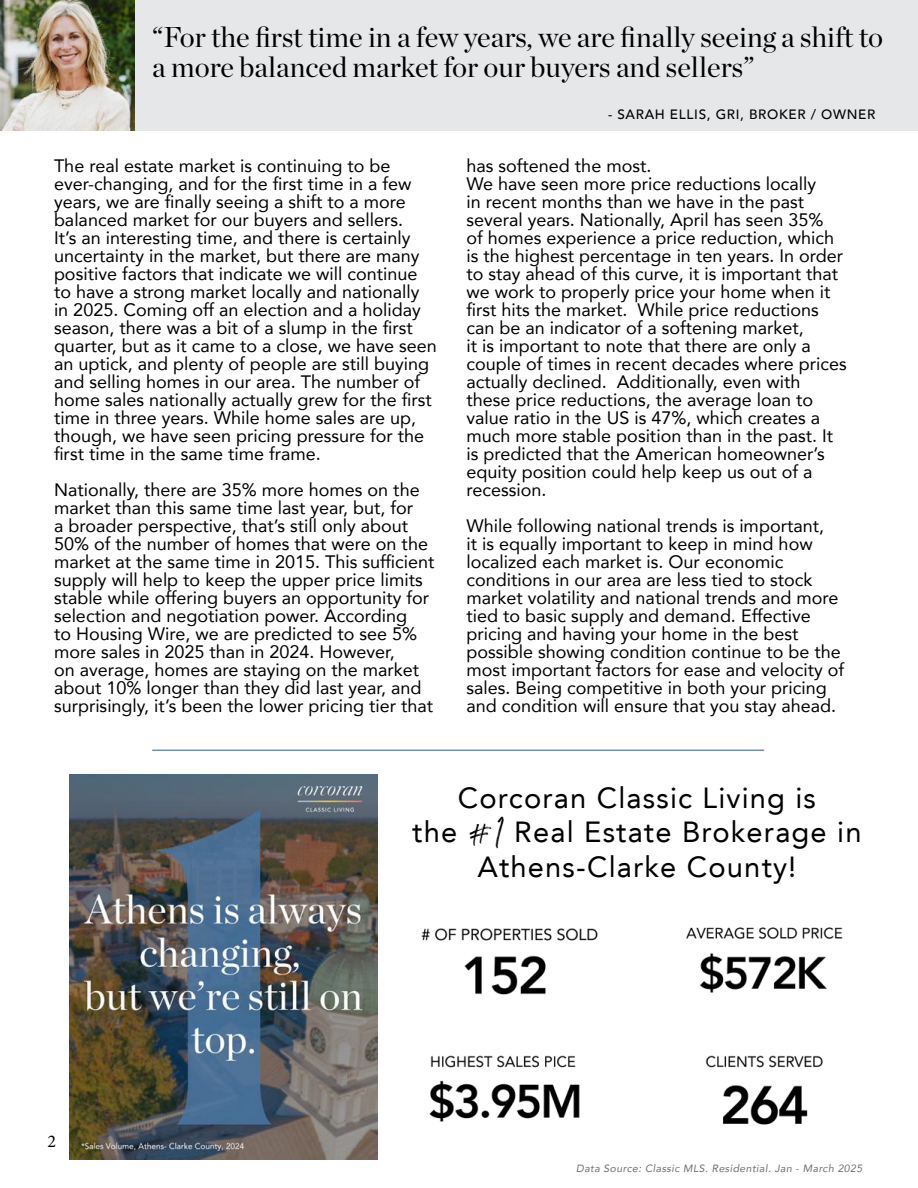
<style>
.page{position:relative;width:918px;height:1188px;background:#fff}
.page>*{position:absolute;margin:0;border:0;box-sizing:border-box;transform-origin:0 0}
.t1{font:29.1px/34.5px "Avenir LT";letter-spacing:.04em;color:#000;text-align:center}
.t2{font:28.65px/30.3px "Chronicle Display";color:#000}
.t3{font:18px/18px "Avenir";color:#000}
.t4{font:18px "Minion Pro";color:#000}
.t5{font:500 13.5px "Avenir";letter-spacing:.05em;color:#000}
.t6{font:italic 10.5px "Avenir";letter-spacing:.04em;color:#6d6e70}
.s1{font-family:"Northwell";font-size:43.65px}
</style>
<div class="page">
<div style="left:8px;top:0;width:910px;height:131px;background:#e6e7e8"></div>
<img style="left:0;top:0;width:134px;height:131px">
<hr style="left:152px;top:750px;width:612px;height:1px;background:#748db3">
<img style="left:70px;top:775px;width:308px;height:384px">
<img style="left:421px;top:927px;width:422px;height:198px">
<h2 class="t2" style="left:152px;top:20px;width:733px">“For the first time in a few years, we are finally seeing a shift to a more balanced market for our buyers and sellers”</h2>
<p class="t5" style="left:608px;top:102px;width:269px">- SARAH ELLIS, GRI, BROKER / OWNER</p>
<p class="t3" style="left:54px;top:156px;width:384px">The real estate market is continuing to be ever-changing, and for the first time in a few years, we are finally seeing a shift to a more balanced market for our buyers and sellers.<br>It’s an interesting time, and there is certainly uncertainty in the market, but there are many positive factors that indicate we will continue to have a strong market locally and nationally in 2025. Coming off an election and a holiday season, there was a bit of a slump in the first quarter, but as it came to a close, we have seen an uptick, and plenty of people are still buying and selling homes in our area. The number of home sales nationally actually grew for the first time in three years. While home sales are up, though, we have seen pricing pressure for the first time in the same time frame.</p>
<p class="t3" style="left:54px;top:480px;width:382px">Nationally, there are 35% more homes on the market than this same time last year, but, for<br>a broader perspective, that’s still only about 50% of the number of homes that were on the market at the same time in 2015. This sufficient supply will help to keep the upper price limits stable while offering buyers an opportunity for selection and negotiation power. According<br>to Housing Wire, we are predicted to see 5% more sales in 2025 than in 2024. However,<br>on average, homes are staying on the market about 10% longer than they did last year, and surprisingly, it’s been the lower pricing tier that</p>
<p class="t3" style="left:467px;top:156px;width:382px">has softened the most.<br>We have seen more price reductions locally<br>in recent months than we have in the past several years. Nationally, April has seen 35%<br>of homes experience a price reduction, which is the highest percentage in ten years. In order to stay ahead of this curve, it is important that we work to properly price your home when it first hits the market. While price reductions can be an indicator of a softening market,<br>it is important to note that there are only a couple of times in recent decades where prices actually declined. Additionally, even with these price reductions, the average loan to value ratio in the US is 47%, which creates a much more stable position than in the past. It is predicted that the American homeowner’s equity position could help keep us out of a recession.</p>
<p class="t3" style="left:467px;top:516px;width:379px">While following national trends is important,<br>it is equally important to keep in mind how localized each market is. Our economic conditions in our area are less tied to stock market volatility and national trends and more tied to basic supply and demand. Effective pricing and having your home in the best possible showing condition continue to be the most important factors for ease and velocity of sales. Being competitive in both your pricing and condition will ensure that you stay ahead.</p>
<p class="t4" style="left:48px;top:1129px;width:10px">2</p>
<h1 class="t1" style="left:412px;top:781px;width:451px">Corcoran Classic Living is<br>the <span class="s1">#1</span> Real Estate Brokerage in<br>Athens-Clarke County!</h1>
<p class="t6" style="left:576px;top:1161px;width:288px">Data Source: Classic MLS. Residential. Jan - March 2025</p>
</div>
